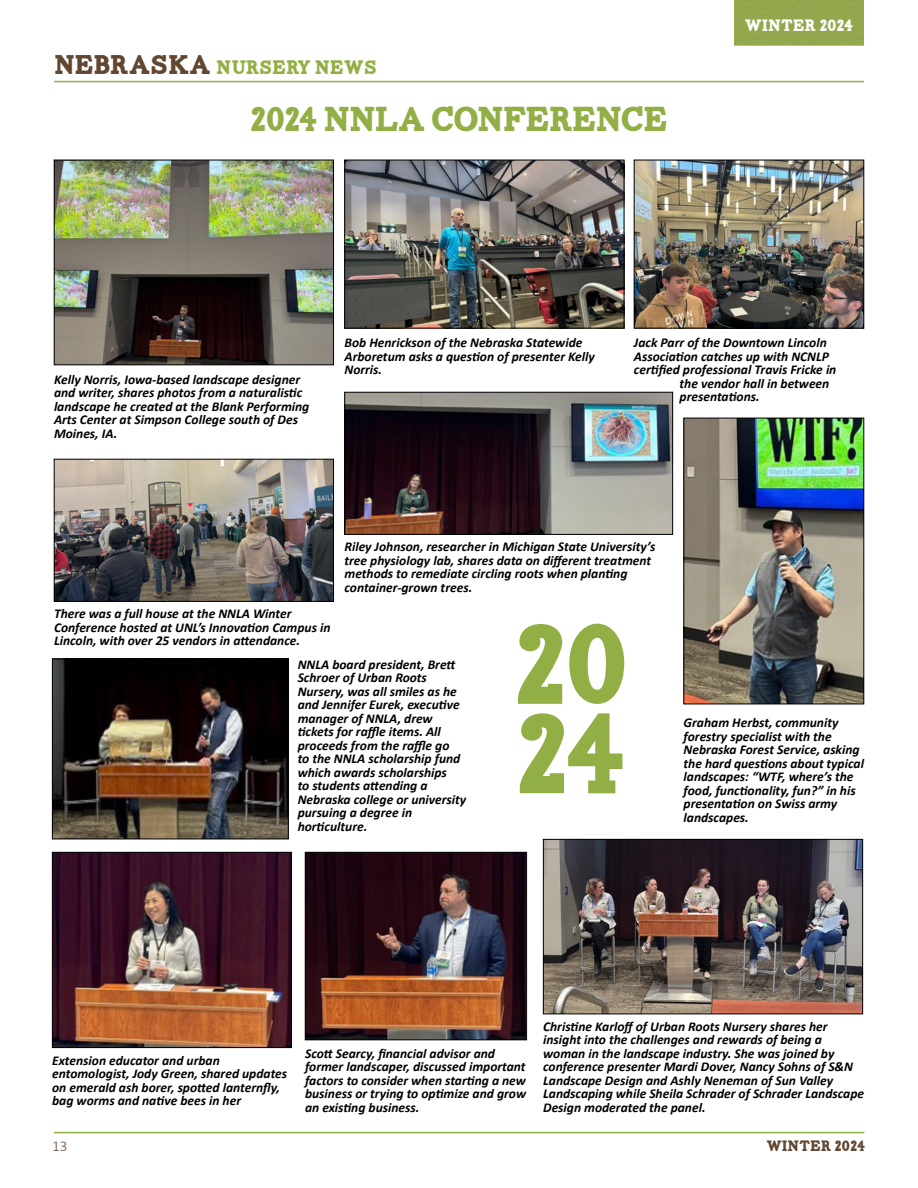
<style>
.page{position:relative;width:918px;height:1188px;background:#fff}
.page>*{position:absolute;margin:0;border:0;box-sizing:border-box;transform-origin:0 0}
.Headline{font:34.5px "Carton";letter-spacing:-.04em;color:#91af45}
.t1{font:19.5px "Carton";color:#91af45}
.t2{font:16.5px "Carton";letter-spacing:-.015em;color:#fff}
.t3{font:15px "Carton";letter-spacing:-.01em;color:#614630}
.t4{font:300 15px "Calibri";color:#614630}
.Headline-2{font:italic 700 13.5px/13.5px "Calibri";color:#000}
.s1{font-size:27px;color:#614630}
</style>
<div class="page">
<hr style="left:54px;top:1132px;width:810px;height:1px;background:#91af45">
<hr style="left:54px;top:81px;width:810px;height:1px;background:#91af45">
<div style="left:734px;top:0;width:130px;height:45px;background:#93a84d"></div>
<img style="left:56px;top:162px;width:276px;height:201px">
<div style="left:54px;top:160px;width:280px;height:205px;border:1px solid #000"></div>
<img style="left:347px;top:162px;width:275px;height:164px">
<div style="left:345px;top:160px;width:279px;height:168px;border:1px solid #000"></div>
<img style="left:636px;top:162px;width:226px;height:164px">
<div style="left:634px;top:160px;width:230px;height:168px;border:1px solid #000"></div>
<img style="left:56px;top:461px;width:276px;height:139px">
<div style="left:54px;top:459px;width:280px;height:143px;border:1px solid #000"></div>
<img style="left:347px;top:394px;width:324px;height:139px">
<div style="left:345px;top:392px;width:328px;height:143px;border:1px solid #000"></div>
<img style="left:54px;top:854px;width:236px;height:192px">
<div style="left:52px;top:852px;width:240px;height:196px;border:1px solid #000"></div>
<img style="left:307px;top:854px;width:218px;height:184px">
<div style="left:305px;top:852px;width:222px;height:188px;border:1px solid #000"></div>
<img style="left:545px;top:841px;width:316px;height:171px">
<div style="left:543px;top:839px;width:320px;height:175px;border:1px solid #000"></div>
<img style="left:54px;top:661px;width:232px;height:176px">
<div style="left:52px;top:659px;width:236px;height:180px;border:1px solid #000"></div>
<img style="left:686px;top:420px;width:176px;height:282px">
<div style="left:684px;top:418px;width:180px;height:286px;border:1px solid #000"></div>
<svg style="left:520px;top:713px;width:102px;height:80px"></svg>
<svg style="left:518px;top:624px;width:106px;height:80px"></svg>
<h2 class="t1" style="left:54px;top:60px;width:324px"><span class="s1">NEBRASKA</span> NURSERY NEWS</h2>
<p class="Headline" style="left:250px;top:105px;width:420px">2024 NNLA CONFERENCE</p>
<p class="t2" style="left:745px;top:18px;width:110px">WINTER 2024</p>
<p class="Headline-2" style="left:54px;top:372px;width:257px">Kelly Norris, Iowa-based landscape designer and writer, shares photos from a naturalistic landscape he created at the Blank Performing Arts Center at Simpson College south of Des Moines, IA.</p>
<p class="Headline-2" style="left:345px;top:335px;width:252px">Bob Henrickson of the Nebraska Statewide<br>Arboretum asks a question of presenter Kelly<br>Norris.</p>
<p class="Headline-2" style="left:634px;top:335px;width:194px">Jack Parr of the Downtown Lincoln</p>
<p class="Headline-2" style="left:634px;top:349px;width:197px">Association catches up with NCNLP</p>
<p class="Headline-2" style="left:634px;top:362px;width:204px">certified professional Travis Fricke in</p>
<p class="Headline-2" style="left:680px;top:376px;width:151px">the vendor hall in between</p>
<p class="Headline-2" style="left:680px;top:389px;width:82px">presentations.</p>
<p class="Headline-2" style="left:54px;top:607px;width:278px">There was a full house at the NNLA Winter<br>Conference hosted at UNL’s Innovation Campus in<br>Lincoln, with over 25 vendors in attendance.</p>
<p class="Headline-2" style="left:345px;top:540px;width:312px">Riley Johnson, researcher in Michigan State University’s tree physiology lab, shares data on different treatment methods to remediate circling roots when planting container-grown trees.</p>
<p class="Headline-2" style="left:298px;top:657px;width:170px">NNLA board president, Brett<br>Schroer of Urban Roots<br>Nursery, was all smiles as he and Jennifer Eurek, executive manager of NNLA, drew tickets for raffle items. All proceeds from the raffle go<br>to the NNLA scholarship fund which awards scholarships<br>to students attending a<br>Nebraska college or university pursuing a degree in horticulture.</p>
<p class="Headline-2" style="left:684px;top:716px;width:182px">Graham Herbst, community forestry specialist with the<br>Nebraska Forest Service, asking the hard questions about typical landscapes: “WTF, where’s the food, functionality, fun?” in his presentation on Swiss army landscapes.</p>
<p class="Headline-2" style="left:52px;top:1053px;width:237px">Extension educator and urban entomologist, Jody Green, shared updates on emerald ash borer, spotted lanternfly, bag worms and native bees in her</p>
<p class="Headline-2" style="left:305px;top:1046px;width:223px">Scott Searcy, financial advisor and former landscaper, discussed important factors to consider when starting a new business or trying to optimize and grow an existing business.</p>
<p class="Headline-2" style="left:543px;top:1019px;width:323px">Christine Karloff of Urban Roots Nursery shares her insight into the challenges and rewards of being a woman in the landscape industry. She was joined by conference presenter Mardi Dover, Nancy Sohns of S&amp;N Landscape Design and Ashly Neneman of Sun Valley Landscaping while Sheila Schrader of Schrader Landscape Design moderated the panel.</p>
<p class="t4" style="left:52px;top:1137px;width:17px">13</p>
<p class="t3" style="left:766px;top:1140px;width:101px">WINTER 2024</p>
</div>
